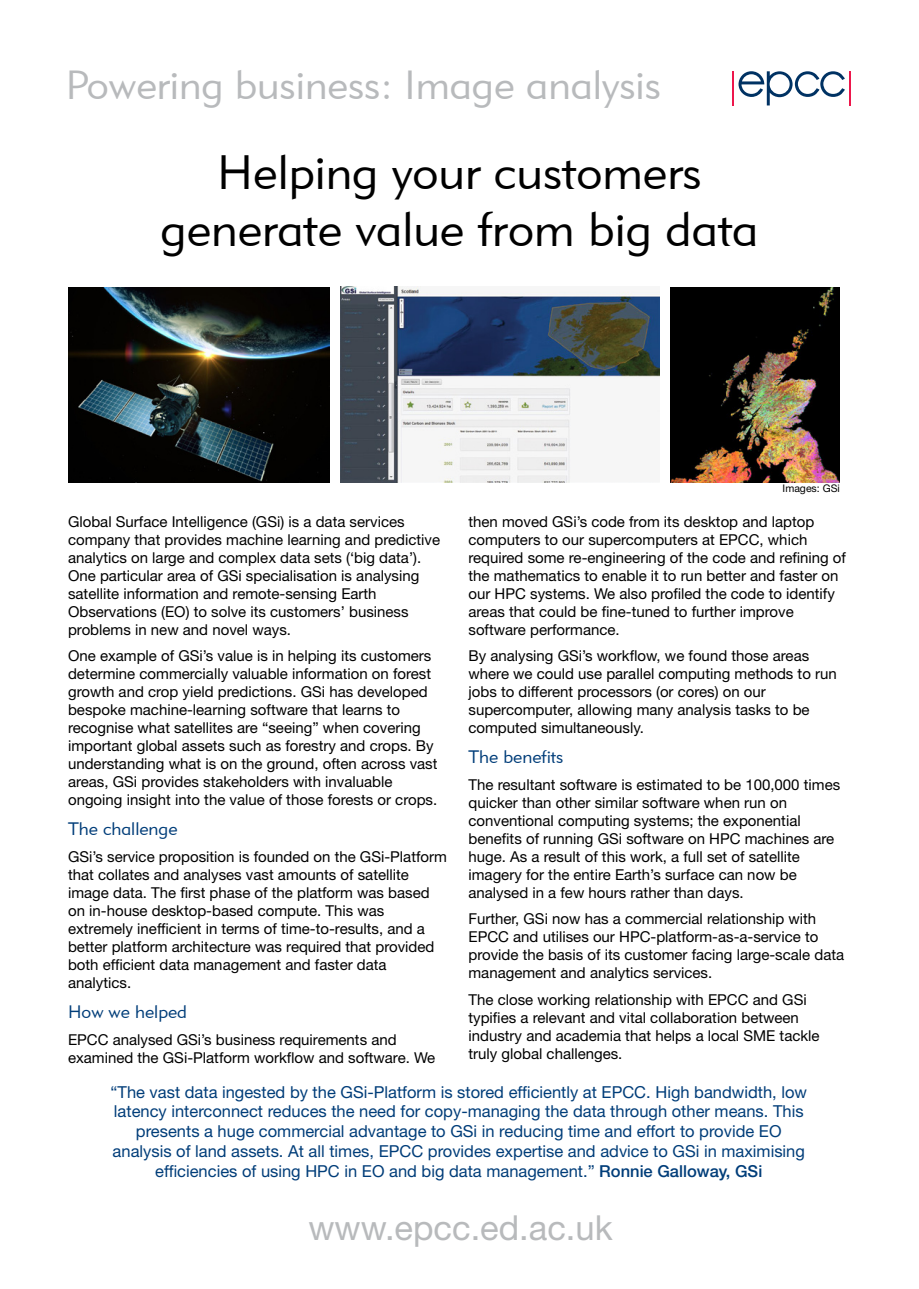
<style>
.page{position:relative;width:919px;height:1289px;background:#fff}
.page>*{position:absolute;margin:0;border:0;box-sizing:border-box;transform-origin:0 0}
.t1{font:48px/57.6px "Geometric 415 BT Lite A";color:#000;text-align:center}
.t2{font:40.5px "Geometric 415 BT Lite A";color:#b8babc}
.t3{font:34.5px "Helvetica Neue LT Std";color:#b8babc}
.t4{font:18px "Geometric 415 BT Lite A";color:#003d79}
.t5{font:16.5px/19.8px "Helvetica Neue LT Std";color:#003d79;text-align:center}
.t6{font:15px/18px "Helvetica Neue LT Std";color:#000}
.t7{font:10.5px "Helvetica Neue LT Std";color:#000}
.s1{font-weight:500}
</style>
<div class="page">
<img style="left:670px;top:287px;width:169px;height:195px">
<img style="left:68px;top:287px;width:261px;height:195px">
<img style="left:340px;top:287px;width:319px;height:195px">
<hr style="left:732px;top:71px;width:1px;height:34px;background:#ed174c">
<hr style="left:849px;top:71px;width:1px;height:34px;background:#ed174c">
<svg style="left:738px;top:71px;width:106px;height:34px"></svg>
<h2 class="t2" style="left:66px;top:60px;width:596px">Powering business: Image analysis</h2>
<h1 class="t1" style="left:161px;top:142px;width:599px">Helping your customers generate value from big data</h1>
<p class="t7" style="left:782px;top:482px;width:59px">Images: GSi</p>
<p class="t6" style="left:68px;top:512px;width:373px">Global Surface Intelligence (GSi) is a data services company that provides machine learning and predictive analytics on large and complex data sets (‘big data’).<br>One particular area of GSi specialisation is analysing satellite information and remote-sensing Earth Observations (EO) to solve its customers’ business problems in new and novel ways.</p>
<p class="t6" style="left:68px;top:646px;width:371px">One example of GSi’s value is in helping its customers determine commercially valuable information on forest growth and crop yield predictions. GSi has developed bespoke machine-learning software that learns to recognise what satellites are “seeing” when covering important global assets such as forestry and crops. By understanding what is on the ground, often across vast areas, GSi provides stakeholders with invaluable ongoing insight into the value of those forests or crops.</p>
<p class="t4" style="left:68px;top:818px;width:111px">The challenge</p>
<p class="t6" style="left:68px;top:847px;width:380px">GSi’s service proposition is founded on the GSi-Platform that collates and analyses vast amounts of satellite image data. The first phase of the platform was based on in-house desktop-based compute. This was extremely inefficient in terms of time-to-results, and a better platform architecture was required that provided both efficient data management and faster data analytics.</p>
<p class="t4" style="left:68px;top:1000px;width:120px">How we helped</p>
<p class="t6" style="left:68px;top:1029px;width:368px">EPCC analysed GSi’s business requirements and examined the GSi-Platform workflow and software. We</p>
<p class="t6" style="left:468px;top:512px;width:379px">then moved GSi’s code from its desktop and laptop computers to our supercomputers at EPCC, which required some re-engineering of the code and refining of the mathematics to enable it to run better and faster on our HPC systems. We also profiled the code to identify areas that could be fine-tuned to further improve software performance.</p>
<p class="t6" style="left:468px;top:646px;width:370px">By analysing GSi’s workflow, we found those areas where we could use parallel computing methods to run jobs to different processors (or cores) on our supercomputer, allowing many analysis tasks to be computed simultaneously.</p>
<p class="t4" style="left:468px;top:746px;width:96px">The benefits</p>
<p class="t6" style="left:468px;top:775px;width:373px">The resultant software is estimated to be 100,000 times quicker than other similar software when run on conventional computing systems; the exponential benefits of running GSi software on HPC machines are huge. As a result of this work, a full set of satellite imagery for the entire Earth’s surface can now be analysed in a few hours rather than days.</p>
<p class="t6" style="left:468px;top:909px;width:377px">Further, GSi now has a commercial relationship with EPCC and utilises our HPC-platform-as-a-service to provide the basis of its customer facing large-scale data management and analytics services.</p>
<p class="t6" style="left:468px;top:990px;width:352px">The close working relationship with EPCC and GSi typifies a relevant and vital collaboration between industry and academia that helps a local SME tackle truly global challenges.</p>
<p class="t5" style="left:110px;top:1081px;width:698px">“The vast data ingested by the GSi-Platform is stored efficiently at EPCC. High bandwidth, low latency interconnect reduces the need for copy-managing the data through other means. This presents a huge commercial advantage to GSi in reducing time and effort to provide EO analysis of land assets. At all times, EPCC provides expertise and advice to GSi in maximising efficiencies of using HPC in EO and big data management.” <span class="s1">Ronnie Galloway, GSi</span></p>
<h3 class="t3" style="left:308px;top:1207px;width:306px">www.epcc.ed.ac.uk</h3>
</div>
